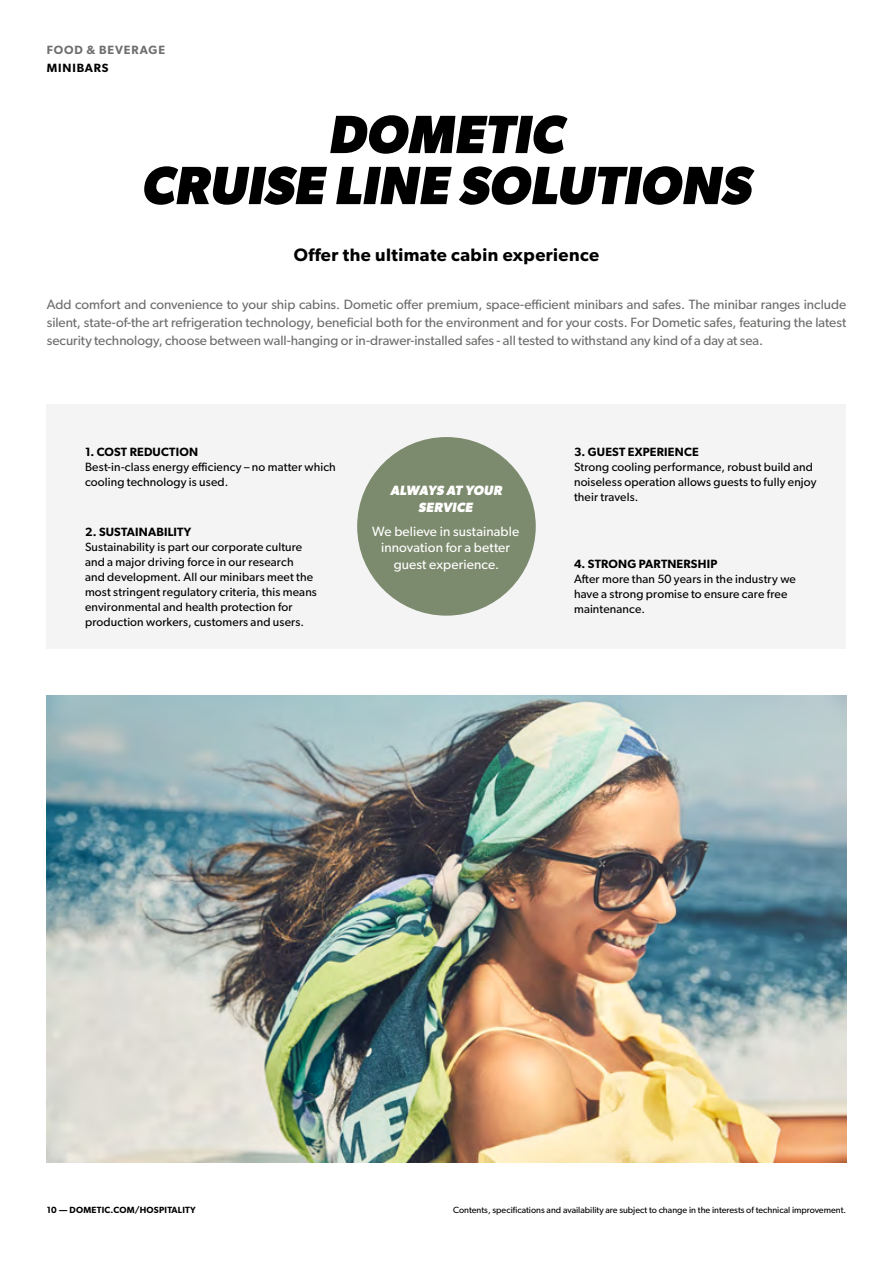
<style>
.page{position:relative;width:893px;height:1263px;background:#fff}
.page>*{position:absolute;margin:0;border:0;box-sizing:border-box;transform-origin:0 0}
.t1{font:italic 700 54px/51px "Gibson";color:#000;text-align:center}
.t2{font:600 18px "Gibson";letter-spacing:.025em;color:#000}
.t3{font:13.5px/18px "Gibson";color:#6d6d6c;text-align:justify}
.t4{font:13.5px/16.5px "Gibson";letter-spacing:.01em;color:#fff;text-align:center}
.t5{font:italic 700 13.5px/16.5px "Gibson";letter-spacing:.005em;color:#fff;text-align:center}
.t6{font:12px/15px "Gibson";letter-spacing:.015em;color:#000}
.t7{font:600 12px "Gibson";letter-spacing:.015em;color:#000}
.t8{font:600 12px "Gibson";letter-spacing:.07em;color:#706f6f}
.t9{font:600 12px "Gibson";letter-spacing:.07em;color:#000}
.t10{font:9px "Gibson";color:#000}
.t11{font:600 9px "Gibson";letter-spacing:.025em;color:#000}
</style>
<div class="page">
<div style="left:47px;top:404px;width:799px;height:245px;background:#f4f4f4"></div>
<div style="left:357px;top:437px;width:179px;height:179px;background:#7c8a6d;border-radius:50%"></div>
<img style="left:47px;top:695px;width:799px;height:467px">
<p class="t8" style="left:47px;top:43px;width:120px">FOOD &amp; BEVERAGE</p>
<p class="t9" style="left:47px;top:61px;width:63px">MINIBARS</p>
<h1 class="t1" style="left:142px;top:108px;width:611px">DOMETIC<br>CRUISE LINE SOLUTIONS</h1>
<h2 class="t2" style="left:294px;top:244px;width:307px">Offer the ultimate cabin experience</h2>
<p class="t3" style="left:47px;top:295px;width:801px">Add comfort and convenience to your ship cabins. Dometic offer premium, space-efficient minibars and safes. The minibar ranges include silent, state-of-the art refrigeration technology, beneficial both for the environment and for your costs. For Dometic safes, featuring the latest security technology, choose between wall-hanging or in-drawer-installed safes - all tested to withstand any kind of a day at sea.</p>
<p class="t7" style="left:85px;top:445px;width:115px">1. COST REDUCTION</p>
<p class="t6" style="left:85px;top:460px;width:252px">Best-in-class energy efficiency – no matter which cooling technology is used.</p>
<p class="t7" style="left:85px;top:525px;width:108px">2. SUSTAINABILITY</p>
<p class="t6" style="left:85px;top:539px;width:233px">Sustainability is part our corporate culture and a major driving force in our research<br>and development. All our minibars meet the most stringent regulatory criteria, this means environmental and health protection for production workers, customers and users.</p>
<p class="t5" style="left:391px;top:482px;width:113px">ALWAYS AT YOUR<br>SERVICE</p>
<p class="t4" style="left:372px;top:522px;width:148px">We believe in sustainable innovation for a better guest experience.</p>
<p class="t7" style="left:574px;top:445px;width:126px">3. GUEST EXPERIENCE</p>
<p class="t6" style="left:574px;top:460px;width:244px">Strong cooling performance, robust build and noiseless operation allows guests to fully enjoy their travels.</p>
<p class="t7" style="left:574px;top:557px;width:145px">4. STRONG PARTNERSHIP</p>
<p class="t6" style="left:574px;top:571px;width:223px">After more than 50 years in the industry we have a strong promise to ensure care free maintenance.</p>
<p class="t11" style="left:47px;top:1204px;width:150px">10 — DOMETIC.COM/HOSPITALITY</p>
<p class="t10" style="left:453px;top:1204px;width:394px">Contents, specifications and availability are subject to change in the interests of technical improvement.</p>
</div>
